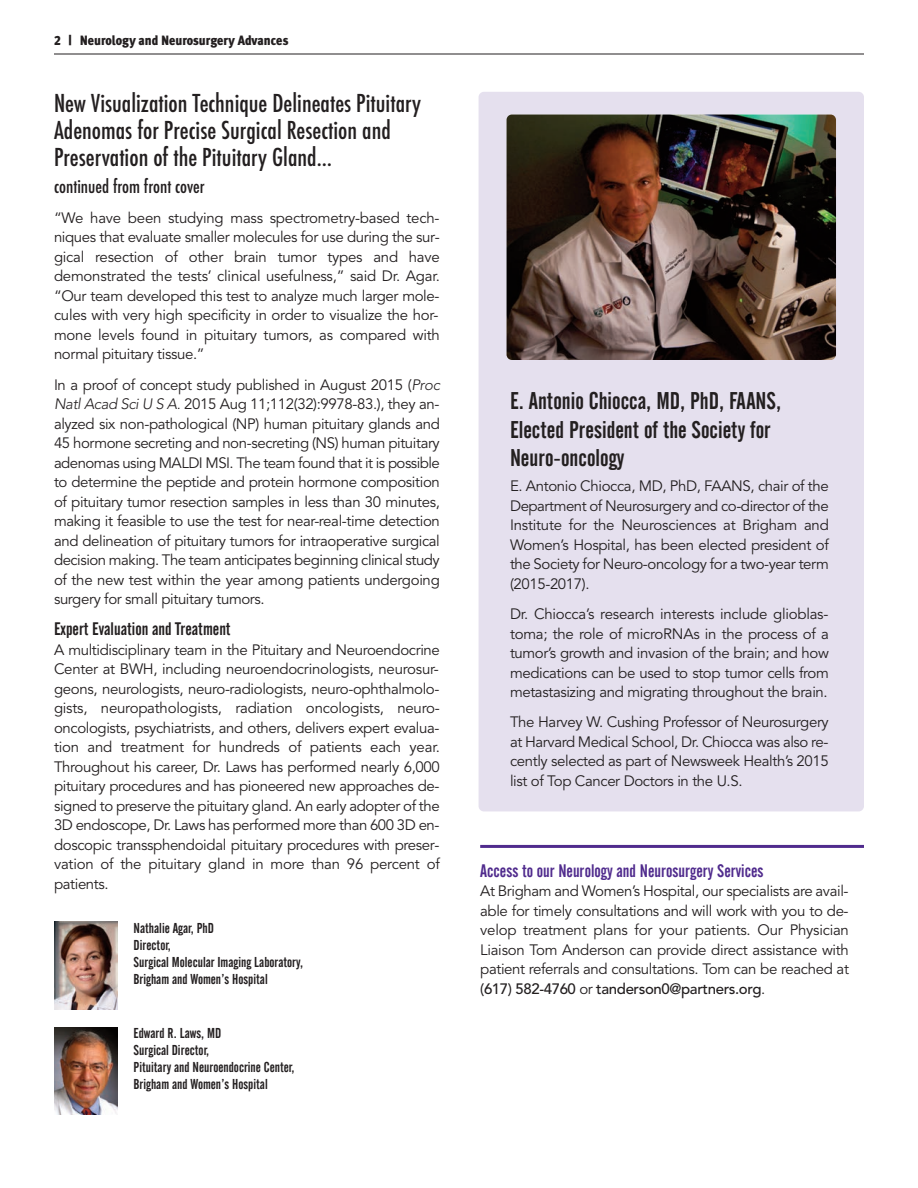
<style>
.page{position:relative;width:918px;height:1188px;background:#fff}
.page>*{position:absolute;margin:0;border:0;box-sizing:border-box;transform-origin:0 0}
.t1{font:500 condensed 24px/27px "Futura";color:#231f20}
.t2{font:24px/28.8px "Alternate Gothic No 2 BT";color:#231f20}
.t3{font:18px "Alternate Gothic No 2 BT";color:#502b8d}
.t4{font:18px "Alternate Gothic No 2 BT";color:#231f20}
.t5{font:500 condensed 18px "Futura";color:#231f20}
.t6{font:15px/19.5px "Avenir LT";letter-spacing:-.025em;color:#231f20;text-align:justify}
.t7{font:14.25px/17.1px "Alternate Gothic No 2 BT";color:#231f20}
.t8{font:900 13.5px "BV Meta";color:#231f20}
.s1{font-weight:300;font-style:italic}
.s2{font-weight:500}
</style>
<div class="page">
<hr style="left:54px;top:54px;width:810px;height:1px;background:#231f20">
<img style="left:54px;top:922px;width:64px;height:88px">
<img style="left:54px;top:1027px;width:64px;height:88px">
<div style="left:479px;top:92px;width:385px;height:719px;background:#e5e0ee;border-radius:5px"></div>
<img style="left:507px;top:115px;width:329px;height:245px;border-radius:5px">
<hr style="left:480px;top:845px;width:384px;height:3px;background:#502b8d">
<p class="t8" style="left:54px;top:35px;width:236px">2 | Neurology and Neurosurgery Advances</p>
<h1 class="t1" style="left:54px;top:90px;width:369px">New Visualization Technique Delineates Pituitary<br>Adenomas for Precise Surgical Resection and<br>Preservation of the Pituitary Gland…</h1>
<p class="t5" style="left:54px;top:176px;width:152px">continued from front cover</p>
<p class="t6" style="left:54px;top:210px;width:387px">“We have been studying mass spectrometry-based tech&shy;niques that evaluate smaller molecules for use during the sur&shy;gical resection of other brain tumor types and have demonstrated the tests’ clinical usefulness,” said Dr. Agar. “Our team developed this test to analyze much larger mole&shy;cules with very high specificity in order to visualize the hor&shy;mone levels found in pituitary tumors, as compared with normal pituitary tissue.”</p>
<p class="t6" style="left:54px;top:376px;width:387px">In a proof of concept study published in August 2015 (<span class="s1">Proc Natl Acad Sci U S A.</span> 2015 Aug 11;112(32):9978-83.), they an&shy;alyzed six non-pathological (NP) human pituitary glands and 45 hormone secreting and non-secreting (NS) human pituitary adenomas using MALDI MSI. The team found that it is possible to determine the peptide and protein hormone composition of pituitary tumor resection samples in less than 30 minutes, making it feasible to use the test for near-real-time detection and delineation of pituitary tumors for intraoperative surgical decision making. The team anticipates beginning clinical study of the new test within the year among patients undergoing surgery for small pituitary tumors.</p>
<p class="t4" style="left:54px;top:622px;width:178px">Expert Evaluation and Treatment</p>
<p class="t6" style="left:54px;top:641px;width:387px">A multidisciplinary team in the Pituitary and Neuroendocrine Center at BWH, including neuroendocrinologists, neurosur&shy;geons, neurologists, neuro-radiologists, neuro-ophthalmolo&shy;gists, neuropathologists, radiation oncologists, neuro&shy;oncologists, psychiatrists, and others, delivers expert evalua&shy;tion and treatment for hundreds of patients each year.<br>Throughout his career, Dr. Laws has performed nearly 6,000 pituitary procedures and has pioneered new approaches de&shy;signed to preserve the pituitary gland. An early adopter of the 3D endoscope, Dr. Laws has performed more than 600 3D en&shy;doscopic transsphendoidal pituitary procedures with preser&shy;vation of the pituitary gland in more than 96 percent of patients.</p>
<p class="t7" style="left:134px;top:920px;width:171px">Nathalie Agar, PhD<br>Director,<br>Surgical Molecular Imaging Laboratory,<br>Brigham and Women’s Hospital</p>
<p class="t7" style="left:134px;top:1026px;width:162px">Edward R. Laws, MD<br>Surgical Director,<br>Pituitary and Neuroendocrine Center,<br>Brigham and Women’s Hospital</p>
<h1 class="t2" style="left:510px;top:388px;width:273px">E. Antonio Chiocca, MD, PhD, FAANS,<br>Elected President of the Society for<br>Neuro-oncology</h1>
<p class="t6" style="left:510px;top:478px;width:320px">E. Antonio Chiocca, MD, PhD, FAANS, chair of the Department of Neurosurgery and co-director of the Institute for the Neurosciences at Brigham and Women’s Hospital, has been elected president of the Society for Neuro-oncology for a two-year term (2015-2017).</p>
<p class="t6" style="left:510px;top:606px;width:320px">Dr. Chiocca’s research interests include glioblas&shy;toma; the role of microRNAs in the process of a tumor’s growth and invasion of the brain; and how medications can be used to stop tumor cells from metastasizing and migrating throughout the brain.</p>
<p class="t6" style="left:510px;top:714px;width:320px">The Harvey W. Cushing Professor of Neurosurgery at Harvard Medical School, Dr. Chiocca was also re&shy;cently selected as part of Newsweek Health’s 2015 list of Top Cancer Doctors in the U.S.</p>
<p class="t3" style="left:480px;top:864px;width:285px">Access to our Neurology and Neurosurgery Services</p>
<p class="t6" style="left:480px;top:883px;width:370px">At Brigham and Women’s Hospital, our specialists are avail&shy;able for timely consultations and will work with you to de&shy;velop treatment plans for your patients. Our Physician Liaison Tom Anderson can provide direct assistance with patient referrals and consultations. Tom can be reached at <span class="s2">(617) 582-4760</span> or <span class="s2">tanderson0@partners.org</span>.</p>
</div>
